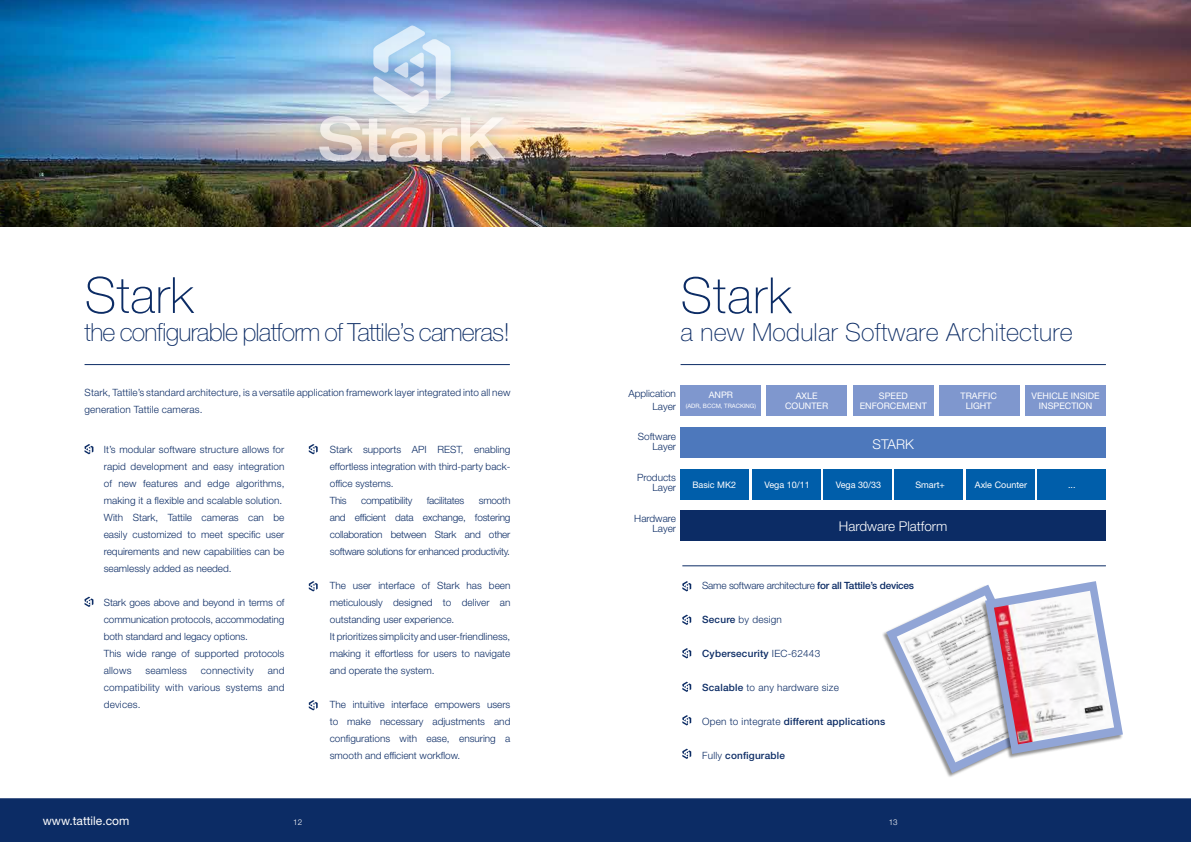
<style>
.page{position:relative;width:1191px;height:842px;background:#fff}
.page>*{position:absolute;margin:0;border:0;box-sizing:border-box;transform-origin:0 0}
.t1{font:100 50px "Helvetica Neue LT Std";letter-spacing:.015em;color:#0c2c65}
.t2{font:100 25px "Helvetica Neue LT Std";letter-spacing:-.03em;color:#0c2c65}
.t3{font:100 25px "Helvetica Neue LT Std";letter-spacing:.01em;color:#0c2c65}
.t4{font:300 13.5px "Helvetica Neue LT Std";color:#fff}
.t5{font:12px "Helvetica Neue LT Std";color:#fff}
.t6{font:300 10px/17px "Helvetica Neue LT Std";color:#0c2c65}
.t7{font:500 10px "Helvetica Neue LT Std";letter-spacing:.02em;color:#0c2c65}
.t8{font:300 10px "Helvetica Neue LT Std";letter-spacing:-.02em;color:#0c2c65}
.t9{font:300 10px "Helvetica Neue LT Std";letter-spacing:.02em;color:#0c2c65}
.t10{font:9px/10.5px "Helvetica Neue LT Std";color:#fff;text-align:center}
.t11{font:300 8px "Helvetica Neue LT Std";color:#fff}
.t12{font:6px "Helvetica Neue LT Std";color:#fff}
.s1{font-weight:500}
.s2{font-weight:300}
</style>
<div class="page">
<hr style="left:85px;top:364px;width:425px;height:1px;background:#0c2c65">
<div style="left:0;top:798px;width:1191px;height:44px;background:#0c2c65"></div>
<img style="left:0;top:0;width:1191px;height:227px">
<div style="left:306px;top:13px;width:211px;height:162px;background:#005da9;opacity:.3"></div>
<img style="left:319px;top:25px;width:187px;height:137px">
<svg style="left:85px;top:444px;width:8px;height:10px"></svg>
<svg style="left:85px;top:597px;width:8px;height:10px"></svg>
<svg style="left:309px;top:444px;width:9px;height:10px"></svg>
<svg style="left:309px;top:581px;width:9px;height:10px"></svg>
<svg style="left:309px;top:700px;width:9px;height:10px"></svg>
<hr style="left:680px;top:364px;width:426px;height:1px;background:#0c2c65">
<div style="left:681px;top:385px;width:80px;height:30px;background:#7f97ce"></div>
<div style="left:767px;top:385px;width:80px;height:30px;background:#7f97ce"></div>
<div style="left:853px;top:385px;width:80px;height:30px;background:#7f97ce"></div>
<div style="left:939px;top:385px;width:80px;height:30px;background:#7f97ce"></div>
<div style="left:1025px;top:385px;width:80px;height:30px;background:#7f97ce"></div>
<div style="left:680px;top:427px;width:425px;height:30px;background:#4d78bc"></div>
<div style="left:680px;top:511px;width:425px;height:30px;background:#0c2c65"></div>
<div style="left:680px;top:469px;width:69px;height:30px;background:#005eaa"></div>
<div style="left:752px;top:469px;width:68px;height:30px;background:#005eaa"></div>
<div style="left:823px;top:469px;width:68px;height:30px;background:#005eaa"></div>
<div style="left:894px;top:469px;width:69px;height:30px;background:#005eaa"></div>
<div style="left:966px;top:469px;width:68px;height:30px;background:#005eaa"></div>
<div style="left:1037px;top:469px;width:68px;height:30px;background:#005eaa"></div>
<svg style="left:682px;top:581px;width:9px;height:10px"></svg>
<svg style="left:682px;top:615px;width:9px;height:10px"></svg>
<svg style="left:682px;top:648px;width:9px;height:10px"></svg>
<svg style="left:682px;top:682px;width:9px;height:10px"></svg>
<svg style="left:682px;top:715px;width:9px;height:10px"></svg>
<svg style="left:682px;top:749px;width:9px;height:10px"></svg>
<hr style="left:682px;top:566px;width:424px;height:1px;background:#0c2c65">
<svg style="left:886px;top:581px;width:237px;height:192px"></svg>
<img style="left:994px;top:591px;width:120px;height:153px">
<h1 class="t1" style="left:85px;top:267px;width:110px">Stark</h1>
<h2 class="t2" style="left:85px;top:318px;width:427px">the configurable platform of Tattile’s cameras!</h2>
<p class="t6" style="left:85px;top:384px;width:427px">Stark, Tattile’s standard architecture, is a versatile application framework layer integrated into all new generation Tattile cameras.</p>
<p class="t6" style="left:104px;top:441px;width:182px">It’s modular software structure allows for rapid development and easy integration of new features and edge algorithms, making it a flexible and scalable solution.<br>With Stark, Tattile cameras can be easily customized to meet specific user requirements and new capabilities can be seamlessly added as needed.</p>
<p class="t6" style="left:104px;top:594px;width:182px">Stark goes above and beyond in terms of communication protocols, accommodating both standard and legacy options.<br>This wide range of supported protocols allows</p>
<p class="t6" style="left:104px;top:662px;width:182px;text-align:justify;text-indent:164px">and compatibility with various systems and devices.</p>
<p class="t9" style="left:145px;top:665px;width:43px">seamless</p>
<p class="t9" style="left:201px;top:665px;width:54px">connectivity</p>
<p class="t6" style="left:330px;top:441px;width:182px">Stark supports API REST, enabling effortless integration with third-party back&shy;office systems.<br>This</p>
<p class="t6" style="left:330px;top:492px;width:182px;text-align:justify;text-indent:149px">smooth and efficient data exchange, fostering collaboration between Stark and other software solutions for enhanced productivity.</p>
<p class="t6" style="left:330px;top:577px;width:182px">The user interface of Stark has been meticulously designed to deliver an outstanding user experience.<br>It prioritizes simplicity and user-friendliness, making it effortless for users to navigate and operate the system.</p>
<p class="t6" style="left:330px;top:696px;width:182px;text-align:justify">The intuitive interface empowers users to make necessary adjustments and configurations with ease, ensuring a smooth and efficient workflow.</p>
<p class="t8" style="left:361px;top:495px;width:53px">compatibility</p>
<p class="t8" style="left:427px;top:495px;width:39px">facilitates</p>
<h1 class="t1" style="left:680px;top:267px;width:112px">Stark</h1>
<h2 class="t3" style="left:680px;top:318px;width:393px">a new Modular Software Architecture</h2>
<p class="t6" style="left:628px;top:387px;width:49px;line-height:12.8px;text-align:right">Application<br>Layer</p>
<p class="t6" style="left:638px;top:432px;width:40px;line-height:10px;text-align:right">Software<br>Layer</p>
<p class="t6" style="left:637px;top:472px;width:40px;line-height:10px;text-align:right">Products<br>Layer</p>
<p class="t6" style="left:634px;top:513px;width:43px;line-height:10px;text-align:right">Hardware<br>Layer</p>
<p class="t10" style="left:708px;top:390px;width:26px">ANPR</p>
<p class="t12" style="left:686px;top:403px;width:72px">(ADR, BCCM, TRACKING)</p>
<p class="t10" style="left:785px;top:390px;width:45px">AXLE<br>COUNTER</p>
<p class="t10" style="left:859px;top:390px;width:69px">SPEED<br>ENFORCEMENT</p>
<p class="t10" style="left:960px;top:390px;width:38px">TRAFFIC<br>LIGHT</p>
<p class="t10" style="left:1031px;top:390px;width:70px">VEHICLE INSIDE<br>INSPECTION</p>
<h3 class="t4" style="left:872px;top:435px;width:43px">STARK</h3>
<p class="t10" style="left:692px;top:479px;width:45px">Basic MK2</p>
<p class="t10" style="left:764px;top:479px;width:47px">Vega 10/11</p>
<p class="t10" style="left:835px;top:479px;width:47px">Vega 30/33</p>
<p class="t10" style="left:915px;top:479px;width:31px">Smart+</p>
<p class="t10" style="left:974px;top:479px;width:54px">Axle Counter</p>
<p class="t10" style="left:1068px;top:479px;width:9px">...</p>
<h3 class="t4" style="left:839px;top:518px;width:110px">Hardware Platform</h3>
<p class="t8" style="left:702px;top:579px;width:213px">Same software architecture <span class="s1">for all Tattile’s devices</span></p>
<p class="t9" style="left:702px;top:613px;width:81px"><span class="s1">Secure</span> by design</p>
<p class="t7" style="left:702px;top:647px;width:119px">Cybersecurity <span class="s2">IEC-62443</span></p>
<p class="t9" style="left:702px;top:681px;width:138px"><span class="s1">Scalable</span> to any hardware size</p>
<p class="t7" style="left:702px;top:715px;width:185px"><span class="s2">Open to integrate</span> different applications</p>
<p class="t7" style="left:702px;top:749px;width:84px"><span class="s2">Fully</span> configurable</p>
<p class="t5" style="left:44px;top:813px;width:88px">www.tattile.com</p>
<p class="t11" style="left:293px;top:817px;width:10px">12</p>
<p class="t11" style="left:888px;top:817px;width:10px">13</p>
</div>
